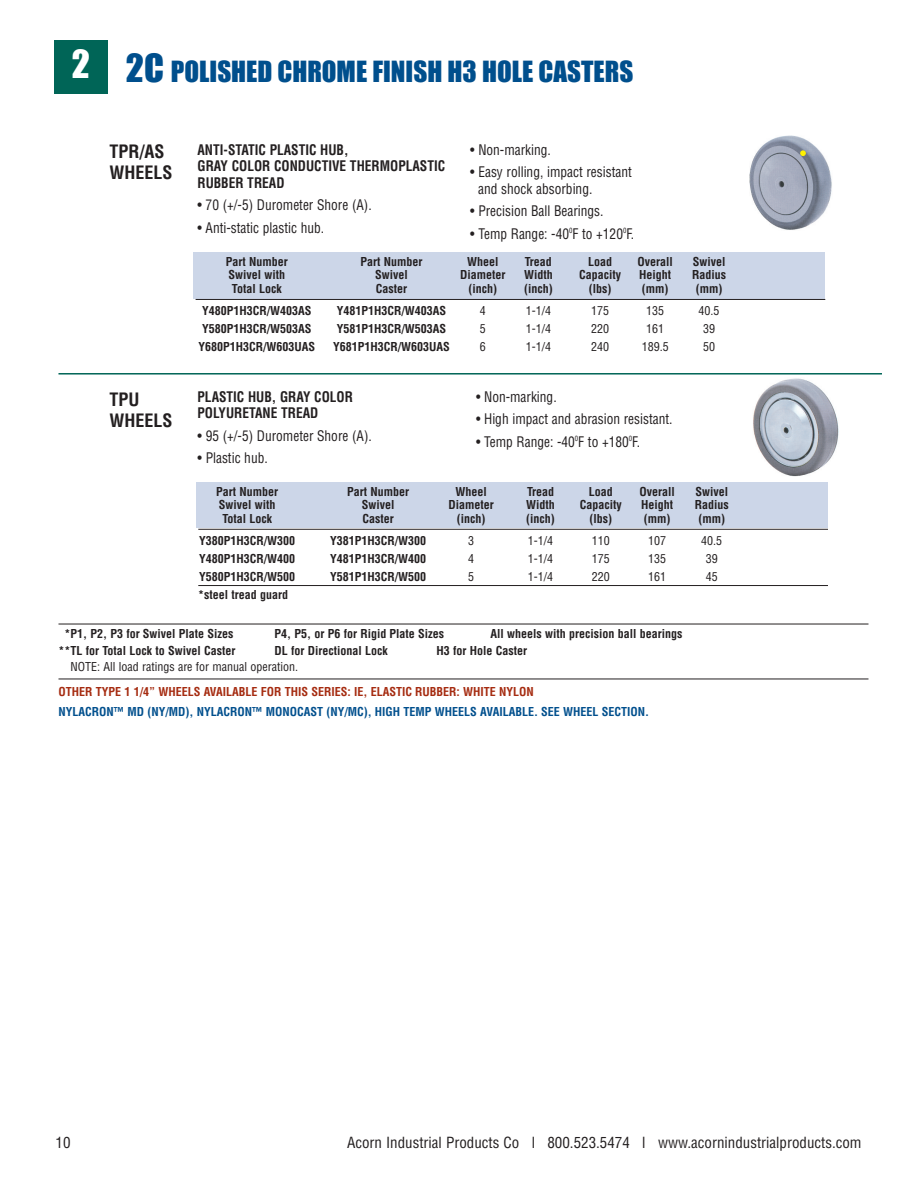
<style>
.page{position:relative;width:918px;height:1188px;background:#fff}
.page>*{position:absolute;margin:0;border:0;box-sizing:border-box;transform-origin:0 0}
.t1{font:27px "Impact";color:#004f8d}
.t2{font:700 condensed 18px/21px "Helvetica";color:#231f20}
.t3{font:condensed 15px "Helvetica";color:#231f20}
.t4{font:condensed 14.25px/16.5px "Helvetica";color:#231f20;scale:.94 1}
.t5{font:700 condensed 14.25px/16.5px "Helvetica";color:#231f20;scale:.94 1}
.t6{font:700 condensed 12px "Helvetica";color:#231f20}
.t7{font:condensed 12px "Helvetica";color:#231f20}
.t8{font:700 condensed 12px "Helvetica";color:#004f8d}
.t9{font:700 condensed 12px "Helvetica";color:#a52b10}
.s1{font-size:36px}
</style>
<div class="page">
<div style="left:54px;top:40px;width:54px;height:54px;background:#006557"></div>
<hr style="left:58px;top:373px;width:824px;height:2px;background:#006557">
<img style="left:753px;top:378px;width:86px;height:99px">
<div style="left:196px;top:482px;width:632px;height:46px;background:#ccd6e8"></div>
<hr style="left:198px;top:529px;width:630px;height:1px;background:#231f20">
<hr style="left:198px;top:585px;width:630px;height:1px;background:#231f20">
<div style="left:194px;top:253px;width:631px;height:46px;background:#ccd6e8"></div>
<hr style="left:196px;top:299px;width:629px;height:1px;background:#231f20">
<img style="left:749px;top:135px;width:83px;height:95px">
<hr style="left:58px;top:624px;width:810px;height:1px;background:#231f20">
<hr style="left:58px;top:679px;width:810px;height:1px;background:#231f20">
<svg style="left:800px;top:150px;width:6px;height:6px"></svg>
<h1 class="t1" style="left:72px;top:57px;width:563px"><sup>2</sup> <span class="s1">2C</span> POLISHED CHROME FINISH H3 HOLE CASTERS</h1>
<h2 class="t2" style="left:110px;top:141px;width:64px">TPR/AS<br>WHEELS</h2>
<h2 class="t2" style="left:110px;top:389px;width:64px">TPU<br>WHEELS</h2>
<p class="t5" style="left:197px;top:142px;width:265px">ANTI-STATIC PLASTIC HUB,<br>GRAY COLOR CONDUCTIVE THERMOPLASTIC<br>RUBBER TREAD</p>
<p class="t4" style="left:197px;top:197px;width:187px">• 70 (+/-5) Durometer Shore (A).</p>
<p class="t4" style="left:197px;top:220px;width:136px">• Anti-static plastic hub.</p>
<p class="t4" style="left:470px;top:142px;width:87px">• Non-marking.</p>
<p class="t4" style="left:478px;top:164px;width:165px;text-indent:-8px">• Easy rolling, impact resistant and shock absorbing.</p>
<p class="t4" style="left:470px;top:203px;width:143px">• Precision Ball Bearings.</p>
<p class="t4" style="left:470px;top:225px;width:176px">• Temp Range: -40<sup>0</sup>F to +120<sup>0</sup>F.</p>
<p class="t6" style="left:226px;top:255px;width:63px">Part Number</p>
<p class="t6" style="left:360px;top:255px;width:63px">Part Number</p>
<p class="t6" style="left:467px;top:255px;width:33px">Wheel</p>
<p class="t6" style="left:525px;top:255px;width:29px">Tread</p>
<p class="t6" style="left:588px;top:255px;width:25px">Load</p>
<p class="t6" style="left:638px;top:255px;width:37px">Overall</p>
<p class="t6" style="left:693px;top:255px;width:34px">Swivel</p>
<p class="t6" style="left:228px;top:268px;width:58px">Swivel with</p>
<p class="t6" style="left:375px;top:268px;width:34px">Swivel</p>
<p class="t6" style="left:460px;top:268px;width:47px">Diameter</p>
<p class="t6" style="left:524px;top:268px;width:30px">Width</p>
<p class="t6" style="left:579px;top:268px;width:44px">Capacity</p>
<p class="t6" style="left:639px;top:268px;width:34px">Height</p>
<p class="t6" style="left:692px;top:268px;width:35px">Radius</p>
<p class="t6" style="left:232px;top:282px;width:51px">Total Lock</p>
<p class="t6" style="left:376px;top:282px;width:33px">Caster</p>
<p class="t6" style="left:469px;top:282px;width:30px">(inch)</p>
<p class="t6" style="left:524px;top:282px;width:30px">(inch)</p>
<p class="t6" style="left:589px;top:282px;width:24px">(lbs)</p>
<p class="t6" style="left:642px;top:282px;width:28px">(mm)</p>
<p class="t6" style="left:696px;top:282px;width:28px">(mm)</p>
<p class="t6" style="left:202px;top:304px;width:111px">Y480P1H3CR/W403AS</p>
<p class="t6" style="left:337px;top:304px;width:111px">Y481P1H3CR/W403AS</p>
<p class="t7" style="left:480px;top:304px;width:7px">4</p>
<p class="t7" style="left:526px;top:304px;width:27px">1-1/4</p>
<p class="t7" style="left:591px;top:304px;width:19px">175</p>
<p class="t7" style="left:646px;top:304px;width:19px">135</p>
<p class="t7" style="left:699px;top:304px;width:22px">40.5</p>
<p class="t6" style="left:202px;top:322px;width:111px">Y580P1H3CR/W503AS</p>
<p class="t6" style="left:337px;top:322px;width:111px">Y581P1H3CR/W503AS</p>
<p class="t7" style="left:480px;top:322px;width:7px">5</p>
<p class="t7" style="left:526px;top:322px;width:27px">1-1/4</p>
<p class="t7" style="left:591px;top:322px;width:19px">220</p>
<p class="t7" style="left:646px;top:322px;width:19px">161</p>
<p class="t7" style="left:703px;top:322px;width:13px">39</p>
<p class="t6" style="left:198px;top:340px;width:118px">Y680P1H3CR/W603UAS</p>
<p class="t6" style="left:333px;top:340px;width:118px">Y681P1H3CR/W603UAS</p>
<p class="t7" style="left:480px;top:340px;width:7px">6</p>
<p class="t7" style="left:526px;top:340px;width:27px">1-1/4</p>
<p class="t7" style="left:591px;top:340px;width:19px">240</p>
<p class="t7" style="left:642px;top:340px;width:28px">189.5</p>
<p class="t7" style="left:703px;top:340px;width:13px">50</p>
<p class="t5" style="left:198px;top:389px;width:167px">PLASTIC HUB, GRAY COLOR<br>POLYURETANE TREAD</p>
<p class="t4" style="left:198px;top:428px;width:187px">• 95 (+/-5) Durometer Shore (A).</p>
<p class="t4" style="left:198px;top:450px;width:76px">• Plastic hub.</p>
<p class="t4" style="left:476px;top:389px;width:87px">• Non-marking.</p>
<p class="t4" style="left:476px;top:411px;width:211px">• High impact and abrasion resistant.</p>
<p class="t4" style="left:476px;top:433px;width:176px">• Temp Range: -40<sup>0</sup>F to +180<sup>0</sup>F.</p>
<p class="t6" style="left:216px;top:485px;width:63px">Part Number</p>
<p class="t6" style="left:347px;top:485px;width:63px">Part Number</p>
<p class="t6" style="left:455px;top:485px;width:33px">Wheel</p>
<p class="t6" style="left:527px;top:485px;width:29px">Tread</p>
<p class="t6" style="left:589px;top:485px;width:25px">Load</p>
<p class="t6" style="left:640px;top:485px;width:37px">Overall</p>
<p class="t6" style="left:695px;top:485px;width:34px">Swivel</p>
<p class="t6" style="left:219px;top:498px;width:58px">Swivel with</p>
<p class="t6" style="left:362px;top:498px;width:34px">Swivel</p>
<p class="t6" style="left:448px;top:498px;width:47px">Diameter</p>
<p class="t6" style="left:526px;top:498px;width:30px">Width</p>
<p class="t6" style="left:580px;top:498px;width:43px">Capacity</p>
<p class="t6" style="left:641px;top:498px;width:34px">Height</p>
<p class="t6" style="left:695px;top:498px;width:35px">Radius</p>
<p class="t6" style="left:222px;top:512px;width:51px">Total Lock</p>
<p class="t6" style="left:362px;top:512px;width:33px">Caster</p>
<p class="t6" style="left:457px;top:512px;width:30px">(inch)</p>
<p class="t6" style="left:526px;top:512px;width:30px">(inch)</p>
<p class="t6" style="left:590px;top:512px;width:24px">(lbs)</p>
<p class="t6" style="left:644px;top:512px;width:28px">(mm)</p>
<p class="t6" style="left:698px;top:512px;width:28px">(mm)</p>
<p class="t6" style="left:199px;top:533px;width:98px">Y380P1H3CR/W300</p>
<p class="t6" style="left:330px;top:533px;width:98px">Y381P1H3CR/W300</p>
<p class="t7" style="left:468px;top:533px;width:7px">3</p>
<p class="t7" style="left:528px;top:533px;width:27px">1-1/4</p>
<p class="t7" style="left:592px;top:533px;width:19px">110</p>
<p class="t7" style="left:648px;top:533px;width:19px">107</p>
<p class="t7" style="left:701px;top:533px;width:22px">40.5</p>
<p class="t6" style="left:199px;top:551px;width:98px">Y480P1H3CR/W400</p>
<p class="t6" style="left:330px;top:551px;width:98px">Y481P1H3CR/W400</p>
<p class="t7" style="left:468px;top:551px;width:7px">4</p>
<p class="t7" style="left:528px;top:551px;width:27px">1-1/4</p>
<p class="t7" style="left:592px;top:551px;width:19px">175</p>
<p class="t7" style="left:648px;top:551px;width:19px">135</p>
<p class="t7" style="left:706px;top:551px;width:13px">39</p>
<p class="t6" style="left:199px;top:569px;width:98px">Y580P1H3CR/W500</p>
<p class="t6" style="left:330px;top:569px;width:98px">Y581P1H3CR/W500</p>
<p class="t7" style="left:468px;top:569px;width:7px">5</p>
<p class="t7" style="left:528px;top:569px;width:27px">1-1/4</p>
<p class="t7" style="left:592px;top:569px;width:19px">220</p>
<p class="t7" style="left:648px;top:569px;width:19px">161</p>
<p class="t7" style="left:706px;top:569px;width:13px">45</p>
<p class="t6" style="left:198px;top:587px;width:91px">*steel tread guard</p>
<p class="t6" style="left:64px;top:627px;width:171px">*P1, P2, P3 for Swivel Plate Sizes</p>
<p class="t6" style="left:274px;top:627px;width:171px">P4, P5, or P6 for Rigid Plate Sizes</p>
<p class="t6" style="left:490px;top:627px;width:193px">All wheels with precision ball bearings</p>
<p class="t6" style="left:58px;top:644px;width:178px">**TL for Total Lock to Swivel Caster</p>
<p class="t6" style="left:275px;top:644px;width:115px">DL for Directional Lock</p>
<p class="t6" style="left:437px;top:644px;width:92px">H3 for Hole Caster</p>
<p class="t7" style="left:71px;top:660px;width:229px">NOTE: All load ratings are for manual operation.</p>
<p class="t9" style="left:58px;top:685px;width:477px">OTHER TYPE 1 1/4” WHEELS AVAILABLE FOR THIS SERIES: IE, ELASTIC RUBBER: WHITE NYLON</p>
<p class="t8" style="left:58px;top:704px;width:592px">NYLACRON™ MD (NY/MD), NYLACRON™ MONOCAST (NY/MC), HIGH TEMP WHEELS AVAILABLE. SEE WHEEL SECTION.</p>
<p class="t3" style="left:56px;top:1134px;width:16px">10</p>
<p class="t3" style="left:347px;top:1134px;width:516px">Acorn Industrial Products Co l 800.523.5474 l www.acornindustrialproducts.com</p>
</div>
